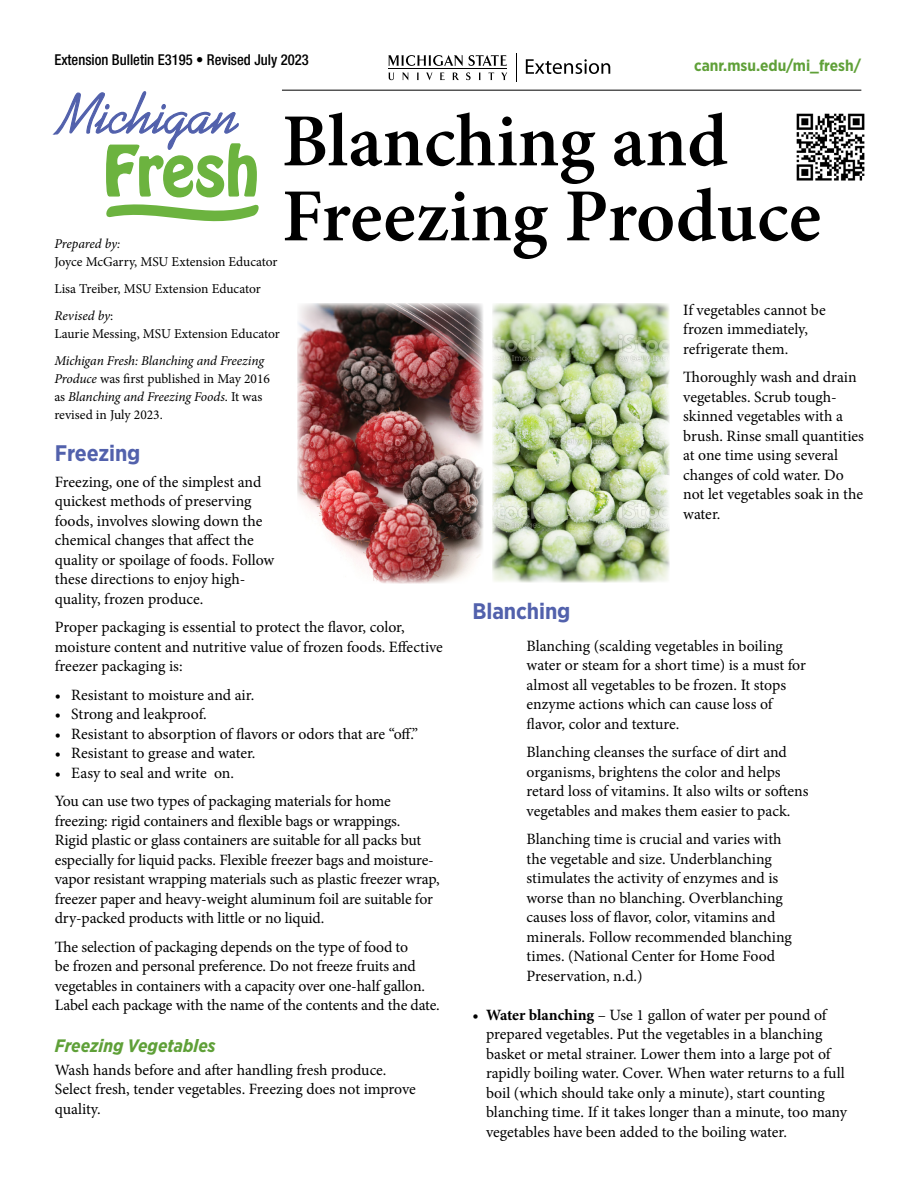
<style>
.page{position:relative;width:918px;height:1188px;background:#fff}
.page>*{position:absolute;margin:0;border:0;box-sizing:border-box;transform-origin:0 0}
.t1{font:600 75px "Minion Pro";color:#000}
.t2{font:700 22.5px "Gotham Narrow";letter-spacing:-.005em;color:#5261ac}
.t3{font:italic 700 18px "Gotham Narrow";color:#5fa038}
.t4{font:15.75px/19.5px "Minion Pro";letter-spacing:-.005em;color:#000}
.t5{font:700 15.75px "Gotham Narrow";color:#5fa038}
.t6{font:500 condensed 15px "Helvetica Neue LT Std";color:#000}
.t7{font:italic 13.5px/18px "Minion Pro";letter-spacing:-.01em;color:#000}
.t8{font:13.5px "Minion Pro";color:#000}
.s1{font-style:normal}
.s2{font-weight:700}
</style>
<div class="page">
<svg style="left:388px;top:73px;width:6px;height:7px"></svg>
<svg style="left:402px;top:73px;width:7px;height:7px"></svg>
<svg style="left:417px;top:73px;width:2px;height:7px"></svg>
<svg style="left:426px;top:73px;width:7px;height:7px"></svg>
<svg style="left:440px;top:73px;width:5px;height:7px"></svg>
<svg style="left:453px;top:73px;width:6px;height:7px"></svg>
<svg style="left:466px;top:72px;width:5px;height:8px"></svg>
<svg style="left:479px;top:73px;width:2px;height:7px"></svg>
<svg style="left:488px;top:73px;width:6px;height:7px"></svg>
<svg style="left:501px;top:73px;width:6px;height:7px"></svg>
<svg style="left:388px;top:55px;width:75px;height:11px"></svg>
<svg style="left:469px;top:55px;width:38px;height:11px"></svg>
<hr style="left:388px;top:68px;width:119px;height:1px;background:#000">
<svg style="left:526px;top:59px;width:84px;height:15px"></svg>
<svg style="left:516px;top:53px;width:1px;height:29px"></svg>
<hr style="left:282px;top:90px;width:579px;height:1px;background:#000">
<svg style="left:52px;top:91px;width:207px;height:131px"></svg>
<img style="left:796px;top:113px;width:69px;height:68px">
<img style="left:297px;top:303px;width:187px;height:280px">
<img style="left:492px;top:303px;width:178px;height:279px">
<p class="t6" style="left:54px;top:50px;width:256px">Extension Bulletin E3195 • Revised July 2023</p>
<p class="t5" style="left:694px;top:55px;width:168px">canr.msu.edu/mi_fresh/</p>
<p class="t1" style="left:282px;top:90px;width:447px">Blanching and</p>
<p class="t1" style="left:282px;top:165px;width:541px">Freezing Produce</p>
<p class="t7" style="left:54px;top:235px;width:68px">Prepared by:</p>
<p class="t8" style="left:54px;top:253px;width:225px">Joyce McGarry, MSU Extension Educator</p>
<p class="t8" style="left:54px;top:280px;width:208px">Lisa Treiber, MSU Extension Educator</p>
<p class="t7" style="left:54px;top:307px;width:60px">Revised by<span class="s1">:</span></p>
<p class="t8" style="left:54px;top:325px;width:227px">Laurie Messing, MSU Extension Educator</p>
<p class="t7" style="left:54px;top:352px;width:217px">Michigan Fresh: Blanching and Freezing Produce <span class="s1">was first published in May 2016 as</span> Blanching and Freezing Foods<span class="s1">. It was revised in July 2023.</span></p>
<p class="t2" style="left:55px;top:439px;width:87px">Freezing</p>
<p class="t4" style="left:55px;top:472px;width:221px">Freezing, one of the simplest and quickest methods of preserving foods, involves slowing down the chemical changes that affect the quality or spoilage of foods. Follow these directions to enjoy high&shy;quality, frozen produce.</p>
<p class="t4" style="left:55px;top:618px;width:390px">Proper packaging is essential to protect the flavor, color, moisture content and nutritive value of frozen foods. Effective freezer packaging is:</p>
<p class="t4" style="left:55px;top:685px;width:201px">• Resistant to moisture and air.</p>
<p class="t4" style="left:55px;top:705px;width:154px">• Strong and leakproof.</p>
<p class="t4" style="left:55px;top:724px;width:365px">• Resistant to absorption of flavors or odors that are “off.”</p>
<p class="t4" style="left:55px;top:744px;width:202px">• Resistant to grease and water.</p>
<p class="t4" style="left:55px;top:763px;width:181px">• Easy to seal and write on.</p>
<p class="t4" style="left:55px;top:792px;width:386px">You can use two types of packaging materials for home freezing: rigid containers and flexible bags or wrappings.<br>Rigid plastic or glass containers are suitable for all packs but especially for liquid packs. Flexible freezer bags and moisture&shy;vapor resistant wrapping materials such as plastic freezer wrap, freezer paper and heavy-weight aluminum foil are suitable for dry-packed products with little or no liquid.</p>
<p class="t4" style="left:55px;top:937px;width:387px">The selection of packaging depends on the type of food to<br>be frozen and personal preference. Do not freeze fruits and vegetables in containers with a capacity over one-half gallon.<br>Label each package with the name of the contents and the date.</p>
<p class="t3" style="left:55px;top:1034px;width:162px">Freezing Vegetables</p>
<p class="t4" style="left:55px;top:1060px;width:333px">Wash hands before and after handling fresh produce.</p>
<p class="t4" style="left:55px;top:1080px;width:363px">Select fresh, tender vegetables. Freezing does not improve quality.</p>
<p class="t4" style="left:683px;top:300px;width:144px">If vegetables cannot be frozen immediately, refrigerate them.</p>
<p class="t4" style="left:683px;top:368px;width:182px">Thoroughly wash and drain vegetables. Scrub tough&shy;skinned vegetables with a brush. Rinse small quantities at one time using several changes of cold water. Do not let vegetables soak in the water.</p>
<p class="t2" style="left:473px;top:597px;width:99px">Blanching</p>
<p class="t4" style="left:527px;top:636px;width:281px">Blanching (scalding vegetables in boiling water or steam for a short time) is a must for almost all vegetables to be frozen. It stops enzyme actions which can cause loss of flavor, color and texture.</p>
<p class="t4" style="left:527px;top:743px;width:283px">Blanching cleanses the surface of dirt and organisms, brightens the color and helps retard loss of vitamins. It also wilts or softens vegetables and makes them easier to pack.</p>
<p class="t4" style="left:527px;top:830px;width:267px">Blanching time is crucial and varies with the vegetable and size. Underblanching stimulates the activity of enzymes and is worse than no blanching. Overblanching causes loss of flavor, color, vitamins and minerals. Follow recommended blanching times. (National Center for Home Food Preservation, n.d.)</p>
<p class="t4" style="left:486px;top:1005px;width:363px;text-indent:-14px"><span class="s2">• Water blanching</span> – Use 1 gallon of water per pound of prepared vegetables. Put the vegetables in a blanching basket or metal strainer. Lower them into a large pot of rapidly boiling water. Cover. When water returns to a full boil (which should take only a minute), start counting blanching time. If it takes longer than a minute, too many vegetables have been added to the boiling water.</p>
</div>
